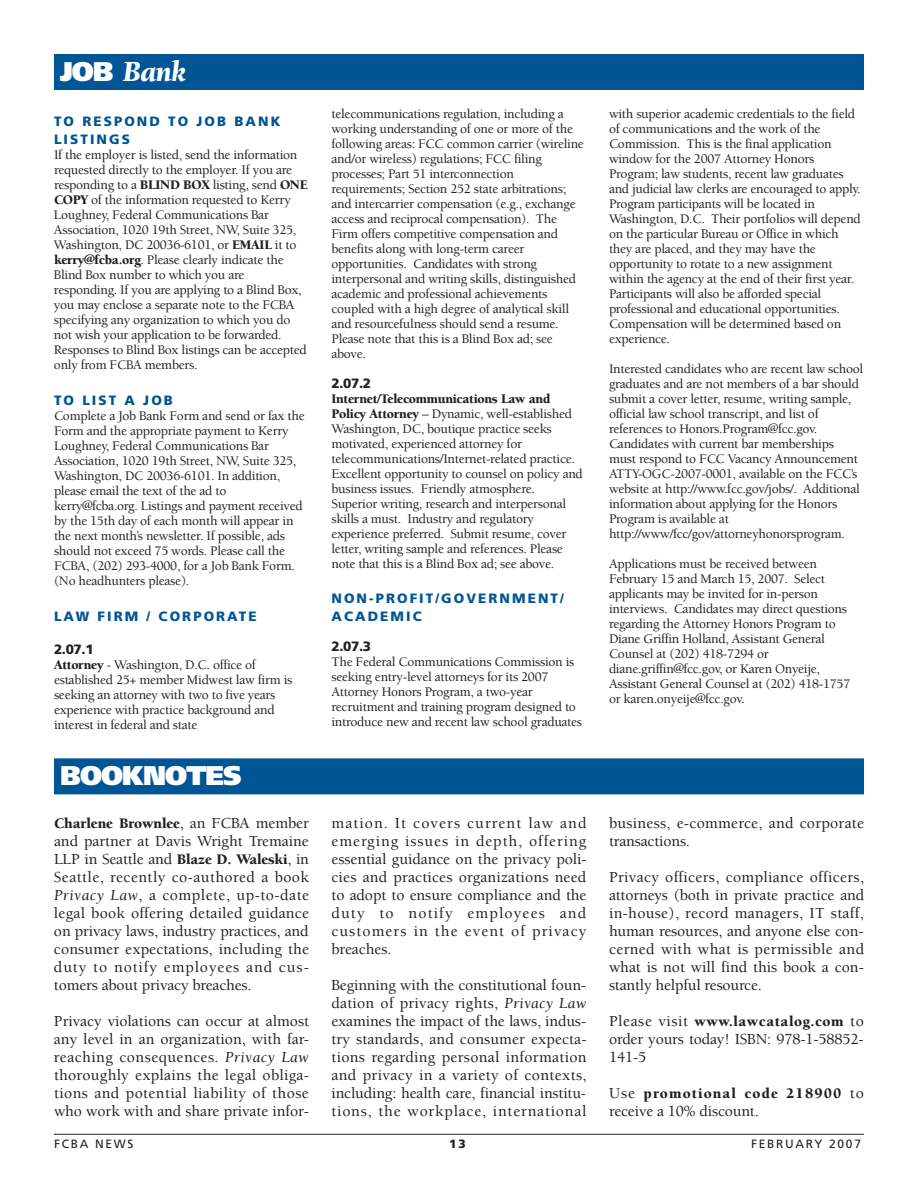
<style>
.page{position:relative;width:918px;height:1188px;background:#fff}
.page>*{position:absolute;margin:0;border:0;box-sizing:border-box;transform-origin:0 0}
.t1{font:italic 900 30px "Berkeley";color:#fff}
.t2{font:900 27px "Frutiger";letter-spacing:-.035em;color:#fff}
.t3{font:500 15.75px/18px "Berkeley";letter-spacing:-.005em;color:#231f20;text-align:justify}
.t4{font:500 15.75px/18px "Berkeley";letter-spacing:.015em;color:#231f20}
.t5{font:900 15px "Berkeley";letter-spacing:.035em;color:#231f20}
.t6{font:900 15px "Berkeley";letter-spacing:-.005em;color:#231f20}
.t7{font:900 15px "Berkeley";letter-spacing:.07em;color:#231f20}
.t8{font:500 13.5px/15px "Berkeley";letter-spacing:-.02em;color:#231f20}
.t9{font:900 13.5px/18px "Frutiger";letter-spacing:.155em;color:#005595}
.t10{font:900 13.5px "Frutiger";color:#231f20}
.t11{font:12px "Frutiger";letter-spacing:.14em;color:#231f20}
.t12{font:900 12px "Frutiger";color:#231f20}
.s1{font-family:"Frutiger";font-style:normal;font-size:27px}
.s2{font-weight:900}
.s3{font-weight:500;font-size:15.75px}
.s4{font-weight:900;font-size:15px}
.s5{font-weight:400;font-style:italic}
</style>
<div class="page">
<hr style="left:54px;top:1134px;width:810px;height:1px;background:#231f20">
<div style="left:54px;top:54px;width:810px;height:36px;background:#005595"></div>
<div style="left:54px;top:758px;width:810px;height:36px;background:#005595"></div>
<h1 class="t1" style="left:60px;top:60px;width:128px"><span class="s1">JOB</span> Bank</h1>
<p class="t9" style="left:54px;top:113px;width:228px">TO RESPOND TO JOB BANK<br>LISTINGS</p>
<p class="t8" style="left:54px;top:148px;width:255px">If the employer is listed, send the information requested directly to the employer. If you are responding to a <span class="s2">BLIND BOX</span> listing, send <span class="s2">ONE COPY</span> of the information requested to Kerry Loughney, Federal Communications Bar Association, 1020 19th Street, NW, Suite 325, Washington, DC 20036-6101, or <span class="s2">EMAIL</span> it to <span class="s2">kerry@fcba.org</span>. Please clearly indicate the Blind Box number to which you are responding. If you are applying to a Blind Box, you may enclose a separate note to the FCBA specifying any organization to which you do not wish your application to be forwarded.<br>Responses to Blind Box listings can be accepted only from FCBA members.</p>
<p class="t9" style="left:54px;top:392px;width:120px">TO LIST A JOB</p>
<p class="t8" style="left:54px;top:409px;width:252px">Complete a Job Bank Form and send or fax the Form and the appropriate payment to Kerry Loughney, Federal Communications Bar Association, 1020 19th Street, NW, Suite 325, Washington, DC 20036-6101. In addition, please email the text of the ad to kerry@fcba.org. Listings and payment received by the 15th day of each month will appear in the next month’s newsletter. If possible, ads should not exceed 75 words. Please call the FCBA, (202) 293-4000, for a Job Bank Form. (No headhunters please).</p>
<p class="t9" style="left:54px;top:608px;width:204px">LAW FIRM / CORPORATE</p>
<p class="t10" style="left:54px;top:644px;width:41px">2.07.1</p>
<p class="t8" style="left:54px;top:658px;width:240px"><span class="s2">Attorney</span> - Washington, D.C. office of established 25+ member Midwest law firm is seeking an attorney with two to five years experience with practice background and interest in federal and state</p>
<h2 class="t2" style="left:60px;top:765px;width:183px">BOOKNOTES</h2>
<p class="t6" style="left:54px;top:817px;width:257px">Charlene Brownlee<span class="s3">, an FCBA member</span></p>
<p class="t3" style="left:54px;top:833px;width:257px">and partner at Davis Wright Tremaine LLP in Seattle and <span class="s4">Blaze D. Waleski</span>, in Seattle, recently co-authored a book <span class="s5">Privacy Law</span>, a complete, up-to-date legal book offering detailed guidance on privacy laws, industry practices, and consumer expectations, including the duty to notify employees and cus&shy;tomers about privacy breaches.</p>
<p class="t3" style="left:54px;top:1013px;width:257px">Privacy violations can occur at almost any level in an organization, with far&shy;reaching consequences. <span class="s5">Privacy Law </span>thoroughly explains the legal obliga&shy;tions and potential liability of those who work with and share private infor-</p>
<p class="t8" style="left:332px;top:107px;width:254px">telecommunications regulation, including a working understanding of one or more of the following areas: FCC common carrier (wireline and/or wireless) regulations; FCC filing processes; Part 51 interconnection requirements; Section 252 state arbitrations; and intercarrier compensation (e.g., exchange access and reciprocal compensation). The Firm offers competitive compensation and benefits along with long-term career opportunities. Candidates with strong interpersonal and writing skills, distinguished academic and professional achievements coupled with a high degree of analytical skill and resourcefulness should send a resume.<br>Please note that this is a Blind Box ad; see above.</p>
<p class="t10" style="left:332px;top:377px;width:41px">2.07.2</p>
<p class="t8" style="left:332px;top:392px;width:253px"><span class="s2">Internet/Telecommunications Law and Policy Attorney</span> – Dynamic, well-established Washington, DC, boutique practice seeks motivated, experienced attorney for telecommunications/Internet-related practice.<br>Excellent opportunity to counsel on policy and business issues. Friendly atmosphere.<br>Superior writing, research and interpersonal skills a must. Industry and regulatory experience preferred. Submit resume, cover letter, writing sample and references. Please note that this is a Blind Box ad; see above.</p>
<p class="t9" style="left:332px;top:590px;width:234px">NON-PROFIT/GOVERNMENT/<br>ACADEMIC</p>
<p class="t10" style="left:332px;top:641px;width:41px">2.07.3</p>
<p class="t8" style="left:332px;top:655px;width:252px">The Federal Communications Commission is seeking entry-level attorneys for its 2007<br>Attorney Honors Program, a two-year recruitment and training program designed to introduce new and recent law school graduates</p>
<p class="t3" style="left:332px;top:815px;width:257px">mation. It covers current law and emerging issues in depth, offering essential guidance on the privacy poli&shy;cies and practices organizations need to adopt to ensure compliance and the duty to notify employees and customers in the event of privacy breaches.</p>
<p class="t3" style="left:332px;top:977px;width:257px">Beginning with the constitutional foun&shy;dation of privacy rights, <span class="s5">Privacy Law </span>examines the impact of the laws, indus&shy;try standards, and consumer expecta&shy;tions regarding personal information and privacy in a variety of contexts, including: health care, financial institu&shy;tions, the workplace, international</p>
<p class="t8" style="left:609px;top:107px;width:253px">with superior academic credentials to the field of communications and the work of the Commission. This is the final application window for the 2007 Attorney Honors Program; law students, recent law graduates and judicial law clerks are encouraged to apply.<br>Program participants will be located in Washington, D.C. Their portfolios will depend on the particular Bureau or Office in which they are placed, and they may have the opportunity to rotate to a new assignment within the agency at the end of their first year.<br>Participants will also be afforded special professional and educational opportunities.<br>Compensation will be determined based on experience.</p>
<p class="t8" style="left:609px;top:362px;width:256px">Interested candidates who are recent law school graduates and are not members of a bar should submit a cover letter, resume, writing sample, official law school transcript, and list of references to Honors.Program@fcc.gov.<br>Candidates with current bar memberships must respond to FCC Vacancy Announcement ATTY-OGC-2007-0001, available on the FCC’s website at http://www.fcc.gov/jobs/. Additional information about applying for the Honors Program is available at http://www/fcc/gov/attorneyhonorsprogram.</p>
<p class="t8" style="left:609px;top:557px;width:243px">Applications must be received between February 15 and March 15, 2007. Select applicants may be invited for in-person interviews. Candidates may direct questions regarding the Attorney Honors Program to Diane Griffin Holland, Assistant General Counsel at (202) 418-7294 or diane.griffin@fcc.gov, or Karen Onyeije, Assistant General Counsel at (202) 418-1757 or karen.onyeije@fcc.gov.</p>
<p class="t4" style="left:609px;top:815px;width:257px">business, e-commerce, and corporate transactions.</p>
<p class="t3" style="left:609px;top:869px;width:257px">Privacy officers, compliance officers, attorneys (both in private practice and in-house), record managers, IT staff, human resources, and anyone else con&shy;cerned with what is permissible and what is not will find this book a con&shy;stantly helpful resource.</p>
<p class="t5" style="left:609px;top:1015px;width:257px"><span class="s3">Please visit</span> www.lawcatalog.com <span class="s3">to</span></p>
<p class="t3" style="left:609px;top:1031px;width:256px">order yours today! ISBN: 978-1-58852-<br>141-5</p>
<p class="t7" style="left:609px;top:1087px;width:256px"><span class="s3">Use</span> promotional code 218900 <span class="s3">to</span></p>
<p class="t3" style="left:609px;top:1103px;width:151px">receive a 10% discount.</p>
<p class="t11" style="left:54px;top:1139px;width:81px">FCBA NEWS</p>
<p class="t12" style="left:449px;top:1139px;width:18px">13</p>
<p class="t11" style="left:751px;top:1139px;width:111px">FEBRUARY 2007</p>
</div>
